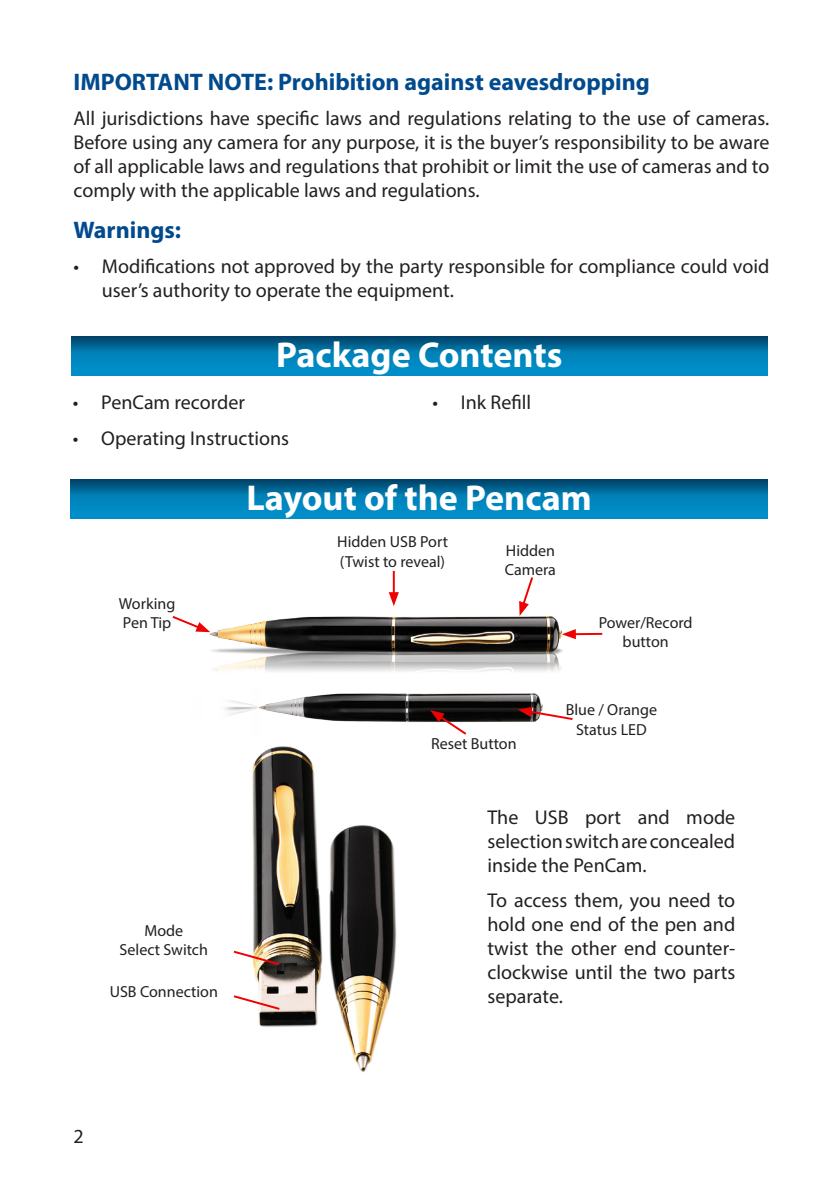
<style>
.page{position:relative;width:840px;height:1191px;background:#fff}
.page>*{position:absolute;margin:0;border:0;box-sizing:border-box;transform-origin:0 0}
.HDG_Page_Chapter_in{font:700 36px "Myriad Pro";color:#fff}
.HDG_Left_-_Level_2{font:700 24px "Myriad Pro";color:#004a8d}
.BODY_Text{font:20px/24px "Myriad Pro";color:#231f20;text-align:justify}
.Caption_Text__Centre{font:16px/19.2px "Myriad Pro";color:#231f20;text-align:center}
</style>
<div class="page">
<svg style="left:71px;top:336px;width:695px;height:39px;background:#0077ab"></svg>
<svg style="left:70px;top:479px;width:697px;height:40px;background:#0077ab"></svg>
<svg style="left:519px;top:577px;width:14px;height:31px"></svg>
<svg style="left:172px;top:616px;width:21px;height:10px"></svg>
<hr style="left:572px;top:633px;width:30px;height:2px;background:#f00000">
<svg style="left:573px;top:629px;width:2px;height:10px"></svg>
<hr style="left:392px;top:571px;width:2px;height:24px;background:#f00000">
<svg style="left:388px;top:592px;width:10px;height:14px"></svg>
<img style="left:225px;top:695px;width:318px;height:28px">
<svg style="left:517px;top:707px;width:56px;height:14px"></svg>
<svg style="left:430px;top:710px;width:38px;height:25px"></svg>
<img style="left:252px;top:746px;width:145px;height:326px">
<img style="left:193px;top:608px;width:380px;height:87px">
<svg style="left:233px;top:949px;width:48px;height:17px"></svg>
<svg style="left:233px;top:994px;width:48px;height:17px"></svg>
<p class="HDG_Left_-_Level_2" style="left:73px;top:66px;width:577px">IMPORTANT NOTE: Prohibition against eavesdropping</p>
<p class="BODY_Text" style="left:73px;top:106px;width:697px">All jurisdictions have specific laws and regulations relating to the use of cameras.<br>Before using any camera for any purpose, it is the buyer’s responsibility to be aware of all applicable laws and regulations that prohibit or limit the use of cameras and to comply with the applicable laws and regulations.</p>
<p class="HDG_Left_-_Level_2" style="left:73px;top:214px;width:109px">Warnings:</p>
<p class="BODY_Text" style="left:102px;top:254px;width:668px;text-indent:-28px">• Modifications not approved by the party responsible for compliance could void user’s authority to operate the equipment.</p>
<p class="HDG_Page_Chapter_in" style="left:276px;top:331px;width:287px">Package Contents</p>
<p class="BODY_Text" style="left:73px;top:390px;width:173px">• PenCam recorder</p>
<p class="BODY_Text" style="left:73px;top:426px;width:218px">• Operating Instructions</p>
<p class="BODY_Text" style="left:432px;top:390px;width:100px">• Ink Refill</p>
<p class="HDG_Page_Chapter_in" style="left:246px;top:475px;width:347px">Layout of the Pencam</p>
<p class="Caption_Text__Centre" style="left:337px;top:532px;width:112px">Hidden USB Port</p>
<p class="Caption_Text__Centre" style="left:339px;top:551px;width:107px">(Twist to reveal)</p>
<p class="Caption_Text__Centre" style="left:505px;top:541px;width:51px">Hidden</p>
<p class="Caption_Text__Centre" style="left:504px;top:560px;width:53px">Camera</p>
<p class="Caption_Text__Centre" style="left:119px;top:593px;width:58px">Working</p>
<p class="Caption_Text__Centre" style="left:123px;top:612px;width:50px">Pen Tip</p>
<p class="Caption_Text__Centre" style="left:598px;top:612px;width:95px">Power/Record</p>
<p class="Caption_Text__Centre" style="left:622px;top:632px;width:48px">button</p>
<p class="Caption_Text__Centre" style="left:119px;top:920px;width:90px">Mode<br>Select Switch</p>
<p class="Caption_Text__Centre" style="left:110px;top:981px;width:110px">USB Connection</p>
<p class="BODY_Text" style="left:73px;top:1124px;width:12px">2</p>
<p class="Caption_Text__Centre" style="left:431px;top:733px;width:87px">Reset Button</p>
<p class="Caption_Text__Centre" style="left:565px;top:700px;width:93px">Blue / Orange</p>
<p class="Caption_Text__Centre" style="left:575px;top:719px;width:72px">Status LED</p>
<p class="BODY_Text" style="left:487px;top:804px;width:249px">The USB port and mode selection switch are concealed inside the PenCam.</p>
<p class="BODY_Text" style="left:487px;top:888px;width:249px">To access them, you need to hold one end of the pen and twist the other end counter&shy;clockwise until the two parts separate.</p>
</div>
